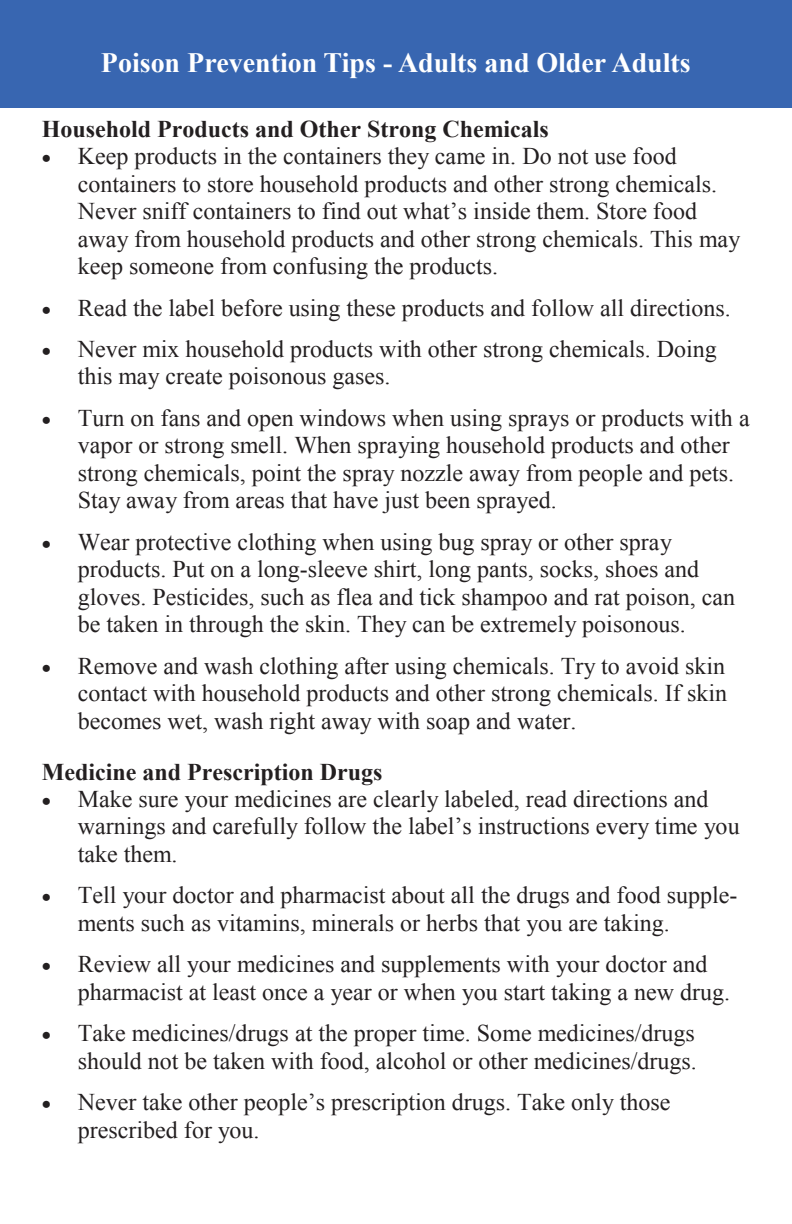
<style>
.page{position:relative;width:792px;height:1224px;background:#fff}
.page>*{position:absolute;margin:0;border:0;box-sizing:border-box;transform-origin:0 0}
.t1{font:700 28px "Times New Roman";color:#fff}
.t2{font:24px/27.6px "Times New Roman";color:#231f20}
.t3{font:700 24px "Times New Roman";color:#231f20}
</style>
<div class="page">
<div style="left:0;top:0;width:792px;height:108px;background:#3866b1"></div>
<p class="t1" style="left:101px;top:47px;width:591px">Poison Prevention Tips - Adults and Older Adults</p>
<p class="t3" style="left:42px;top:116px;width:509px">Household Products and Other Strong Chemicals</p>
<p class="t2" style="left:78px;top:142px;width:664px">Keep products in the containers they came in. Do not use food containers to store household products and other strong chemicals.<br>Never sniff containers to find out what’s inside them. Store food away from household products and other strong chemicals. This may keep someone from confusing the products.</p>
<p class="t2" style="left:78px;top:287px;width:655px;line-height:41.2px">Read the label before using these products and follow all directions.<br>Never mix household products with other strong chemicals. Doing</p>
<p class="t2" style="left:78px;top:356px;width:673px;line-height:41.2px">this may create poisonous gases.<br>Turn on fans and open windows when using sprays or products with a</p>
<p class="t2" style="left:78px;top:431px;width:658px">vapor or strong smell. When spraying household products and other strong chemicals, point the spray nozzle away from people and pets.<br>Stay away from areas that have just been sprayed.</p>
<p class="t2" style="left:78px;top:528px;width:659px">Wear protective clothing when using bug spray or other spray products. Put on a long-sleeve shirt, long pants, socks, shoes and gloves. Pesticides, such as flea and tick shampoo and rat poison, can be taken in through the skin. They can be extremely poisonous.</p>
<p class="t2" style="left:78px;top:652px;width:651px;text-align:justify">Remove and wash clothing after using chemicals. Try to avoid skin contact with household products and other strong chemicals. If skin becomes wet, wash right away with soap and water.</p>
<p class="t3" style="left:42px;top:758px;width:342px">Medicine and Prescription Drugs</p>
<p class="t2" style="left:78px;top:785px;width:663px">Make sure your medicines are clearly labeled, read directions and warnings and carefully follow the label’s instructions every time you take them.</p>
<p class="t2" style="left:78px;top:882px;width:661px">Tell your doctor and pharmacist about all the drugs and food supple&shy;ments such as vitamins, minerals or herbs that you are taking.</p>
<p class="t2" style="left:78px;top:950px;width:654px">Review all your medicines and supplements with your doctor and pharmacist at least once a year or when you start taking a new drug.</p>
<p class="t2" style="left:78px;top:1019px;width:621px">Take medicines/drugs at the proper time. Some medicines/drugs should not be taken with food, alcohol or other medicines/drugs.</p>
<p class="t2" style="left:78px;top:1088px;width:594px">Never take other people’s prescription drugs. Take only those prescribed for you.</p>
</div>
